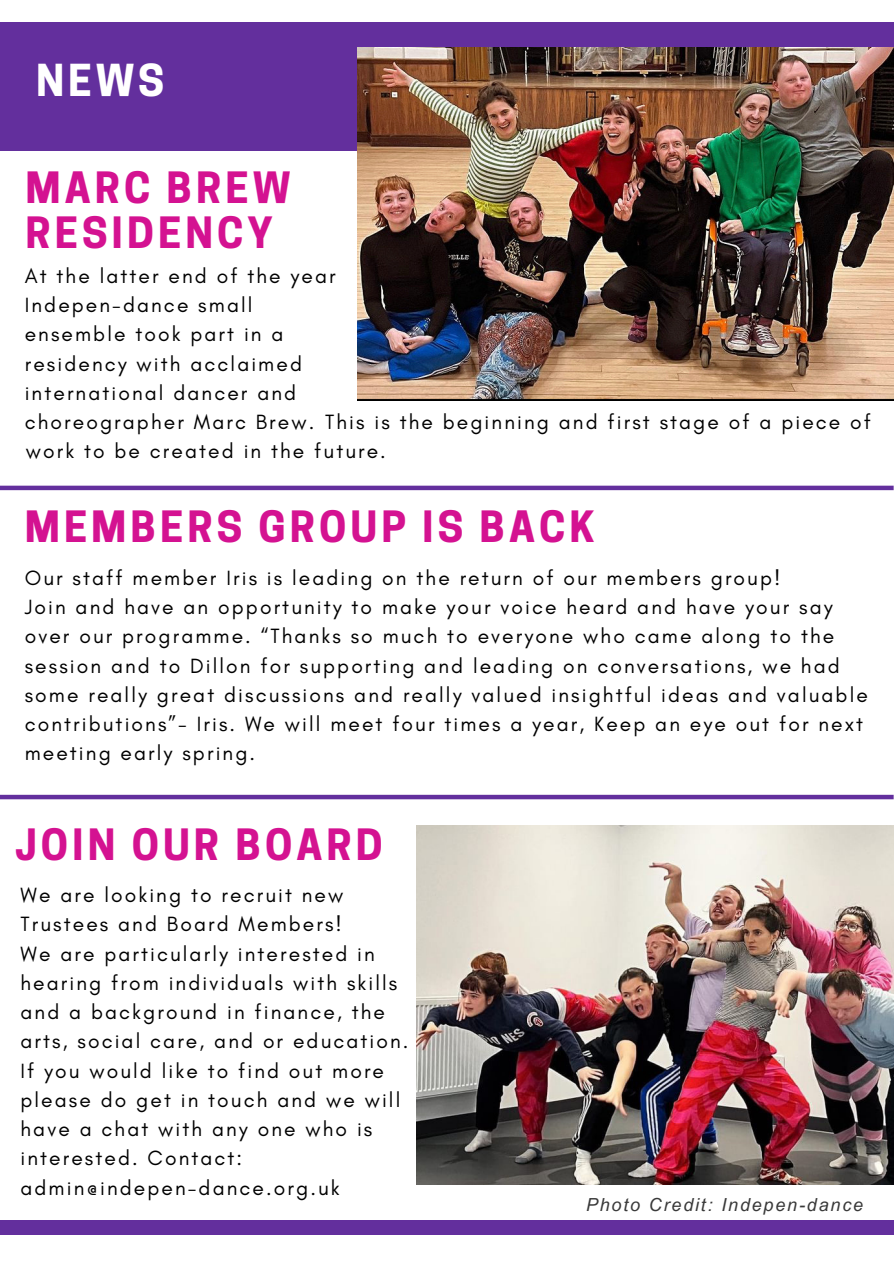
<style>
.page{position:relative;width:894px;height:1264px;background:#fff}
.page>*{position:absolute;margin:0;border:0;box-sizing:border-box;transform-origin:0 0}
.t1{font:700 41.4px "Cooper Hewitt";color:#fff}
.t2{font:700 40.5px/45px "Cooper Hewitt";letter-spacing:.1em;color:#d41291}
.t3{font:21px/29.2px "Glacial Indifference";letter-spacing:.1em;color:#000}
.t4{font:italic 18px "Arial MT Pro";letter-spacing:.1em;color:#393939}
</style>
<div class="page">
<div style="left:0;top:22px;width:893px;height:129px;background:#632f9d"></div>
<div style="left:0;top:1220px;width:893px;height:13px;background:#632f9d"></div>
<img style="left:357px;top:47px;width:535px;height:353px">
<div style="left:0;top:485px;width:893px;height:5px;background:#632f9d"></div>
<div style="left:0;top:794px;width:893px;height:5px;background:#632f9d"></div>
<img style="left:417px;top:825px;width:476px;height:358px">
<h2 class="t1" style="left:36px;top:65px;width:129px">NEWS</h2>
<h2 class="t2" style="left:25px;top:171px;width:267px">MARC BREW<br>RESIDENCY</h2>
<h2 class="t3" style="left:25px;top:261px;width:312px">At the latter end of the year<br>Indepen-dance small ensemble took part in a residency with acclaimed international dancer and choreographer Marc Brew.</h2>
<h1 class="t3" style="left:325px;top:407px;width:547px">This is the beginning and first stage of a piece of</h1>
<p class="t3" style="left:26px;top:436px;width:361px">work to be created in the future.</p>
<p class="t2" style="left:25px;top:510px;width:571px">MEMBERS GROUP IS BACK</p>
<h2 class="t3" style="left:25px;top:563px;width:844px">Our staff member Iris is leading on the return of our members group!<br>Join and have an opportunity to make your voice heard and have your say over our programme. “Thanks so much to everyone who came along to the session and to Dillon for supporting and leading on conversations, we had some really great discussions and really valued insightful ideas and valuable contributions”- Iris. We will meet four times a year, Keep an eye out for next meeting early spring.</h2>
<h2 class="t2" style="left:15px;top:826px;width:369px">JOIN OUR BOARD</h2>
<p class="t3" style="left:20px;top:880px;width:389px">We are looking to recruit new<br>Trustees and Board Members!<br>We are particularly interested in hearing from individuals with skills and a background in finance, the arts, social care, and or education.<br>If you would like to find out more please do get in touch and we will have a chat with any one who is interested. Contact: admin@indepen-dance.org.uk</p>
<h1 class="t4" style="left:586px;top:1197px;width:278px">Photo Credit: Indepen-dance</h1>
</div>
